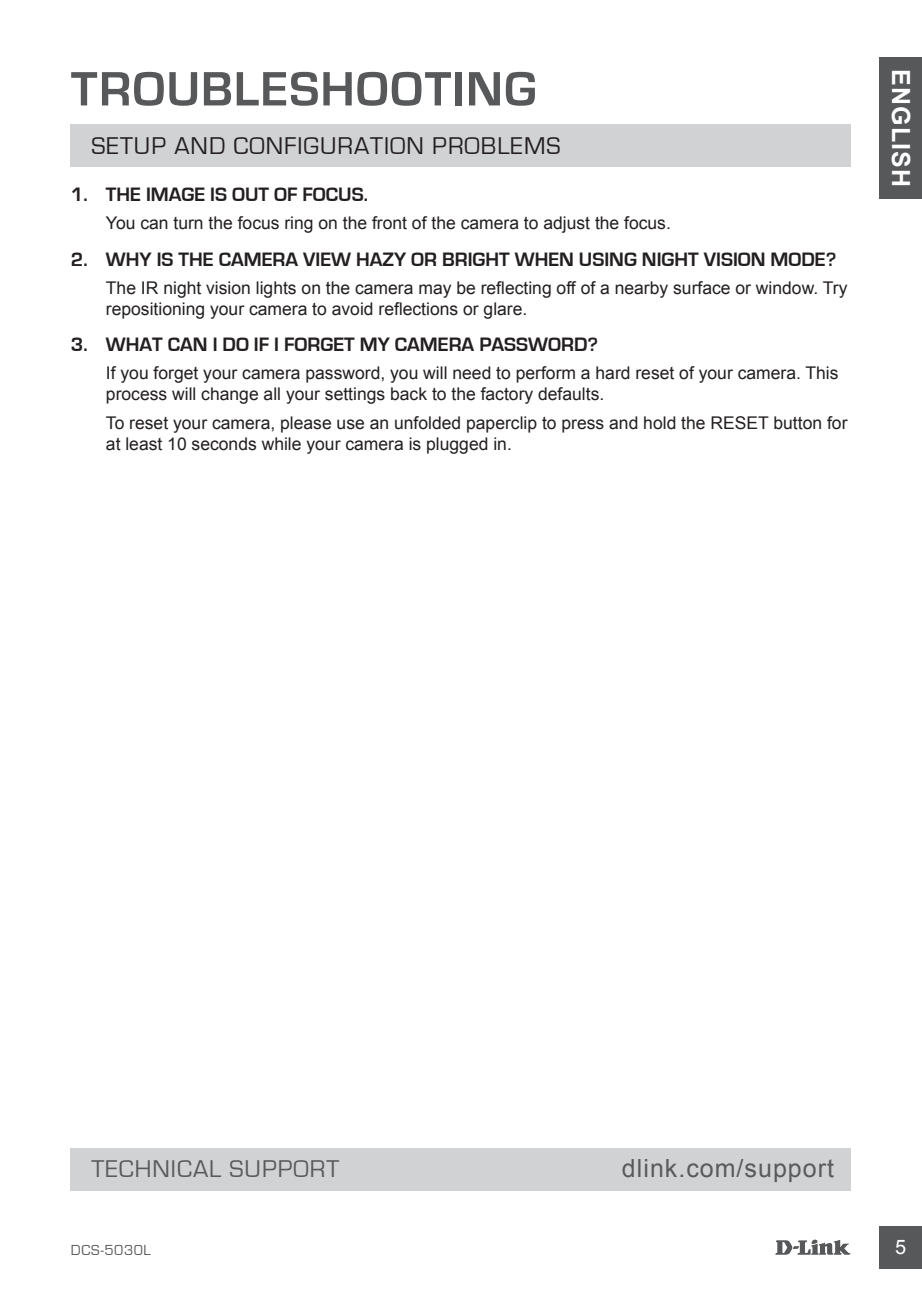
<style>
.page{position:relative;width:922px;height:1297px;background:#fff}
.page>*{position:absolute;margin:0;border:0;box-sizing:border-box;transform-origin:0 0}
.t1{font:700 50px "Eurostile";letter-spacing:.03em;color:#57585a}
.t2{font:25px "Eurostile";letter-spacing:.04em;color:#231f20}
.t3{font:25px "Arial";letter-spacing:.04em;color:#595a5b}
.t4{font:25px "Eurostile";letter-spacing:.04em;color:#595a5b}
.t5{font:700 25px "Arial";letter-spacing:.045em;color:#fff}
.t6{font:700 20px "Eurostile";color:#231f20}
.t7{font:20px "Arial";color:#fff}
.t8{font:17.5px/21px "Arial";color:#231f20}
.t9{font:15px "Eurostile";letter-spacing:.04em;color:#57585a}
</style>
<div class="page">
<svg style="left:775px;top:1239px;width:75px;height:16px"></svg>
<div style="left:879px;top:1226px;width:42px;height:43px;background:#57585a"></div>
<div style="left:879px;top:57px;width:42px;height:141px;background:#57585a"></div>
<div style="left:71px;top:124px;width:779px;height:43px;background:#d1d2d4"></div>
<div style="left:71px;top:1148px;width:779px;height:43px;background:#d1d2d4"></div>
<h1 class="t1" style="left:71px;top:62px;width:467px">TROUBLESHOOTING</h1>
<h2 class="t2" style="left:92px;top:132px;width:470px">SETUP AND CONFIGURATION PROBLEMS</h2>
<p class="t6" style="left:71px;top:183px;width:298px">1. THE IMAGE IS OUT OF FOCUS.</p>
<p class="t8" style="left:106px;top:212px;width:566px">You can turn the focus ring on the front of the camera to adjust the focus.</p>
<p class="t6" style="left:71px;top:248px;width:766px">2. WHY IS THE CAMERA VIEW HAZY OR BRIGHT WHEN USING NIGHT VISION MODE?</p>
<p class="t8" style="left:106px;top:277px;width:742px">The IR night vision lights on the camera may be reflecting off of a nearby surface or window. Try repositioning your camera to avoid reflections or glare.</p>
<p class="t6" style="left:71px;top:334px;width:528px">3. WHAT CAN I DO IF I FORGET MY CAMERA PASSWORD?</p>
<p class="t8" style="left:106px;top:363px;width:734px">If you forget your camera password, you will need to perform a hard reset of your camera. This process will change all your settings back to the factory defaults.</p>
<p class="t8" style="left:106px;top:412px;width:742px">To reset your camera, please use an unfolded paperclip to press and hold the RESET button for at least 10 seconds while your camera is plugged in.</p>
<h2 class="t5" style="left:917px;top:69px;width:120px;rotate:90deg">ENGLISH</h2>
<h2 class="t4" style="left:92px;top:1155px;width:249px">TECHNICAL SUPPORT</h2>
<h2 class="t3" style="left:621px;top:1152px;width:213px">dlink.com/support</h2>
<p class="t9" style="left:71px;top:1241px;width:81px">DCS-5030L</p>
<p class="t7" style="left:895px;top:1234px;width:13px">5</p>
</div>
